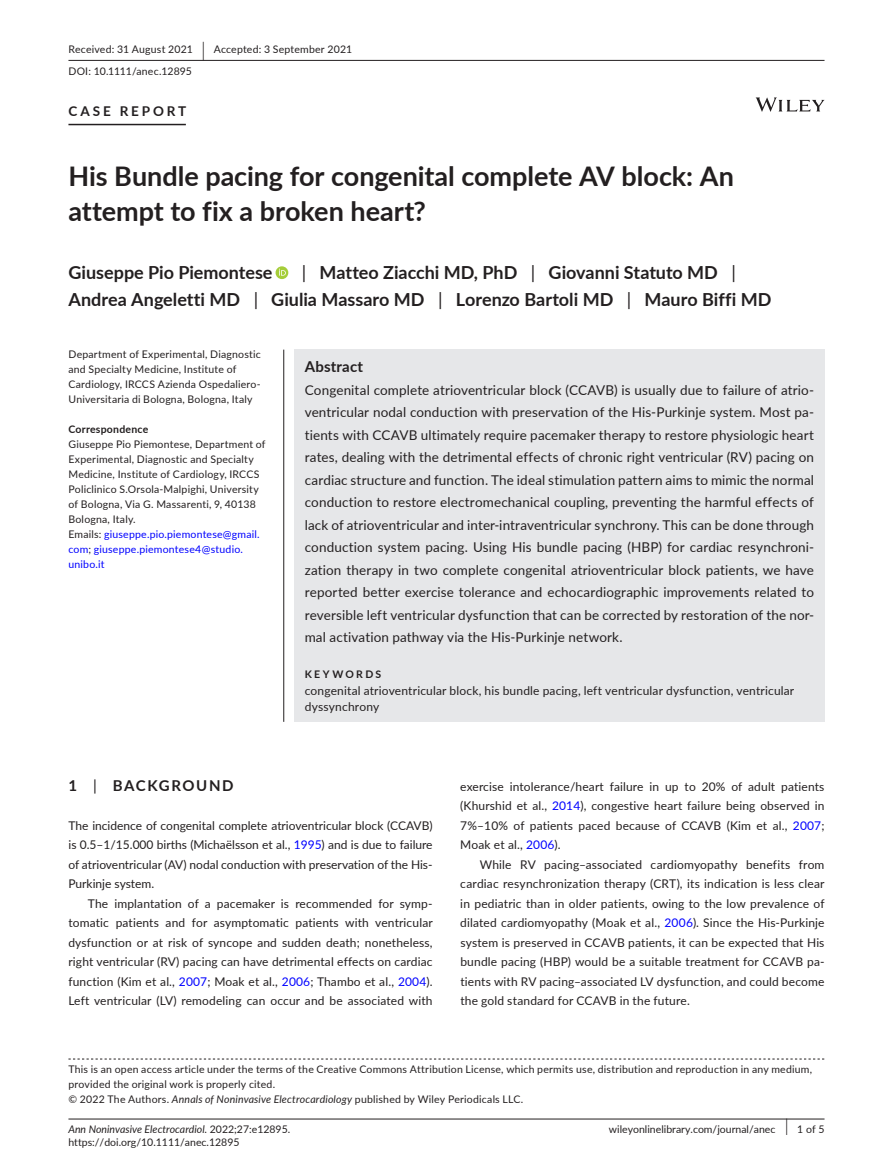
<style>
.page{position:relative;width:893px;height:1174px;background:#fff}
.page>*{position:absolute;margin:0;border:0;box-sizing:border-box;transform-origin:0 0}
.t1{font:700 27px/34.5px "Lato";color:#231f20}
.t2{font:700 18px/27px "Lato";color:#231f20}
.t3{font:700 15px "Lato";letter-spacing:.105em;color:#231f20}
.t4{font:700 15px "Lato";letter-spacing:.015em;color:#231f20}
.t5{font:13.5px/22.5px "Lato";letter-spacing:.01em;color:#231f20;text-align:justify}
.t6{font:700 13.5px "Lato";letter-spacing:.215em;color:#231f20}
.t7{font:12px/19.5px "Lato";letter-spacing:.01em;color:#231f20;text-align:justify}
.t8{font:10.5px/15px "Lato";letter-spacing:.02em;color:#231f20}
.t9{font:10.5px "Lato";color:#231f20}
.t10{font:italic 10.5px "Lato";color:#231f20}
.t11{font:700 10.5px "Lato";letter-spacing:.02em;color:#231f20}
.t12{font:700 10.5px "Lato";letter-spacing:.22em;color:#231f20}
.s1{font-size:19.65px}
.s2{font-weight:400}
.s3{color:#00f}
.s4{font-style:italic}
.s5{font-style:normal}
.s6{font-size:17.4px}
</style>
<div class="page">
<hr style="left:68px;top:1118px;width:756px;height:1px;background:#231f20">
<svg style="left:756px;top:97px;width:68px;height:15px"></svg>
<hr style="left:68px;top:60px;width:756px;height:1px;background:#231f20">
<hr style="left:68px;top:124px;width:118px;height:1px;background:#231f20">
<div style="left:276px;top:266px;width:12px;height:13px;background:#a5cd39;border-radius:50%"></div>
<svg style="left:279px;top:269px;width:7px;height:7px"></svg>
<div style="left:294px;top:349px;width:530px;height:373px;background:#e6e7e9"></div>
<hr style="left:283px;top:349px;width:1px;height:373px;background:#231f20">
<svg style="left:68px;top:1058px;width:756px;height:1px"></svg>
<p class="t8" style="left:68px;top:38px;width:285px;line-height:21.8px">Received: 31 August 2021 <span class="s1">|</span> Accepted: 3 September 2021<br>DOI: 10.1111/anec.12895</p>
<p class="t6" style="left:68px;top:101px;width:119px">CASE REPORT</p>
<h1 class="t1" style="left:68px;top:158px;width:667px">His Bundle pacing for congenital complete AV block: An attempt to fix a broken heart?</h1>
<h2 class="t2" style="left:68px;top:258px;width:704px;text-indent:233px"><span class="s2">|</span> Matteo Ziacchi MD, PhD <span class="s2">|</span> Giovanni Statuto MD <span class="s2">|<br></span>Andrea Angeletti MD <span class="s2">|</span> Giulia Massaro MD <span class="s2">|</span> Lorenzo Bartoli MD <span class="s2">|</span> Mauro Biffi MD</h2>
<h2 class="t2" style="left:68px;top:258px;width:206px">Giuseppe Pio Piemontese</h2>
<p class="t8" style="left:68px;top:346px;width:194px">Department of Experimental, Diagnostic and Specialty Medicine, Institute of Cardiology, IRCCS Azienda Ospedaliero-Universitaria di Bologna, Bologna, Italy</p>
<p class="t11" style="left:68px;top:421px;width:81px">Correspondence</p>
<p class="t8" style="left:68px;top:436px;width:199px">Giuseppe Pio Piemontese, Department of Experimental, Diagnostic and Specialty Medicine, Institute of Cardiology, IRCCS Policlinico S.Orsola-Malpighi, University of Bologna, Via G. Massarenti, 9, 40138<br>Bologna, Italy.<br>Emails: <span class="s3">giuseppe.pio.piemontese@gmail. com</span>; <span class="s3">giuseppe.piemontese4@studio. unibo.it</span></p>
<p class="t4" style="left:305px;top:356px;width:60px">Abstract</p>
<p class="t5" style="left:305px;top:378px;width:511px">Congenital complete atrioventricular block (CCAVB) is usually due to failure of atrio&shy;ventricular nodal conduction with preservation of the His-Purkinje system. Most pa&shy;tients with CCAVB ultimately require pacemaker therapy to restore physiologic heart rates, dealing with the detrimental effects of chronic right ventricular (RV) pacing on cardiac structure and function. The ideal stimulation pattern aims to mimic the normal conduction to restore electromechanical coupling, preventing the harmful effects of lack of atrioventricular and inter-intraventricular synchrony. This can be done through conduction system pacing. Using His bundle pacing (HBP) for cardiac resynchroni&shy;zation therapy in two complete congenital atrioventricular block patients, we have reported better exercise tolerance and echocardiographic improvements related to reversible left ventricular dysfunction that can be corrected by restoration of the nor&shy;mal activation pathway via the His-Purkinje network.</p>
<p class="t12" style="left:305px;top:667px;width:78px">KEYWORDS</p>
<p class="t7" style="left:305px;top:681px;width:491px;line-height:16.5px">congenital atrioventricular block, his bundle pacing, left ventricular dysfunction, ventricular dyssynchrony</p>
<p class="t3" style="left:68px;top:774px;width:167px">1 <span class="s2">|</span> BACKGROUND</p>
<p class="t7" style="left:68px;top:815px;width:366px">The incidence of congenital complete atrioventricular block (CCAVB) is 0.5–1/15.000 births (Michaëlsson et al., <span class="s3">1995</span>) and is due to failure of atrioventricular (AV) nodal conduction with preservation of the His-Purkinje system.</p>
<p class="t7" style="left:68px;top:893px;width:366px;text-indent:20px">The implantation of a pacemaker is recommended for symp&shy;tomatic patients and for asymptomatic patients with ventricular dysfunction or at risk of syncope and sudden death; nonetheless, right ventricular (RV) pacing can have detrimental effects on cardiac function (Kim et al., <span class="s3">2007</span>; Moak et al., <span class="s3">2006</span>; Thambo et al., <span class="s3">2004</span>).<br>Left ventricular (LV) remodeling can occur and be associated with</p>
<p class="t7" style="left:460px;top:776px;width:366px">exercise intolerance/heart failure in up to 20% of adult patients (Khurshid et al., <span class="s3">2014</span>), congestive heart failure being observed in 7%–10% of patients paced because of CCAVB (Kim et al., <span class="s3">2007</span>; Moak et al., <span class="s3">2006</span>).</p>
<p class="t7" style="left:460px;top:854px;width:366px;text-indent:19px">While RV pacing–associated cardiomyopathy benefits from cardiac resynchronization therapy (CRT), its indication is less clear in pediatric than in older patients, owing to the low prevalence of dilated cardiomyopathy (Moak et al., <span class="s3">2006</span>). Since the His-Purkinje system is preserved in CCAVB patients, it can be expected that His bundle pacing (HBP) would be a suitable treatment for CCAVB pa&shy;tients with RV pacing–associated LV dysfunction, and could become the gold standard for CCAVB in the future.</p>
<p class="t8" style="left:68px;top:1061px;width:745px">This is an open access article under the terms of the Creative Commons Attribution License, which permits use, distribution and reproduction in any medium, provided the original work is properly cited.<br>© 2022 The Authors. <span class="s4">Annals of Noninvasive Electrocardiology</span> published by Wiley Periodicals LLC.</p>
<p class="t10" style="left:68px;top:1121px;width:223px">Ann Noninvasive Electrocardiol. <span class="s5">2022;27:e12895.</span></p>
<p class="t8" style="left:785px;top:1121px;width:40px"><span class="s6">|</span> 1 of 5</p>
<p class="t9" style="left:68px;top:1135px;width:173px">https://doi.org/10.1111/anec.12895</p>
<p class="t9" style="left:609px;top:1121px;width:168px">wileyonlinelibrary.com/journal/anec</p>
</div>
